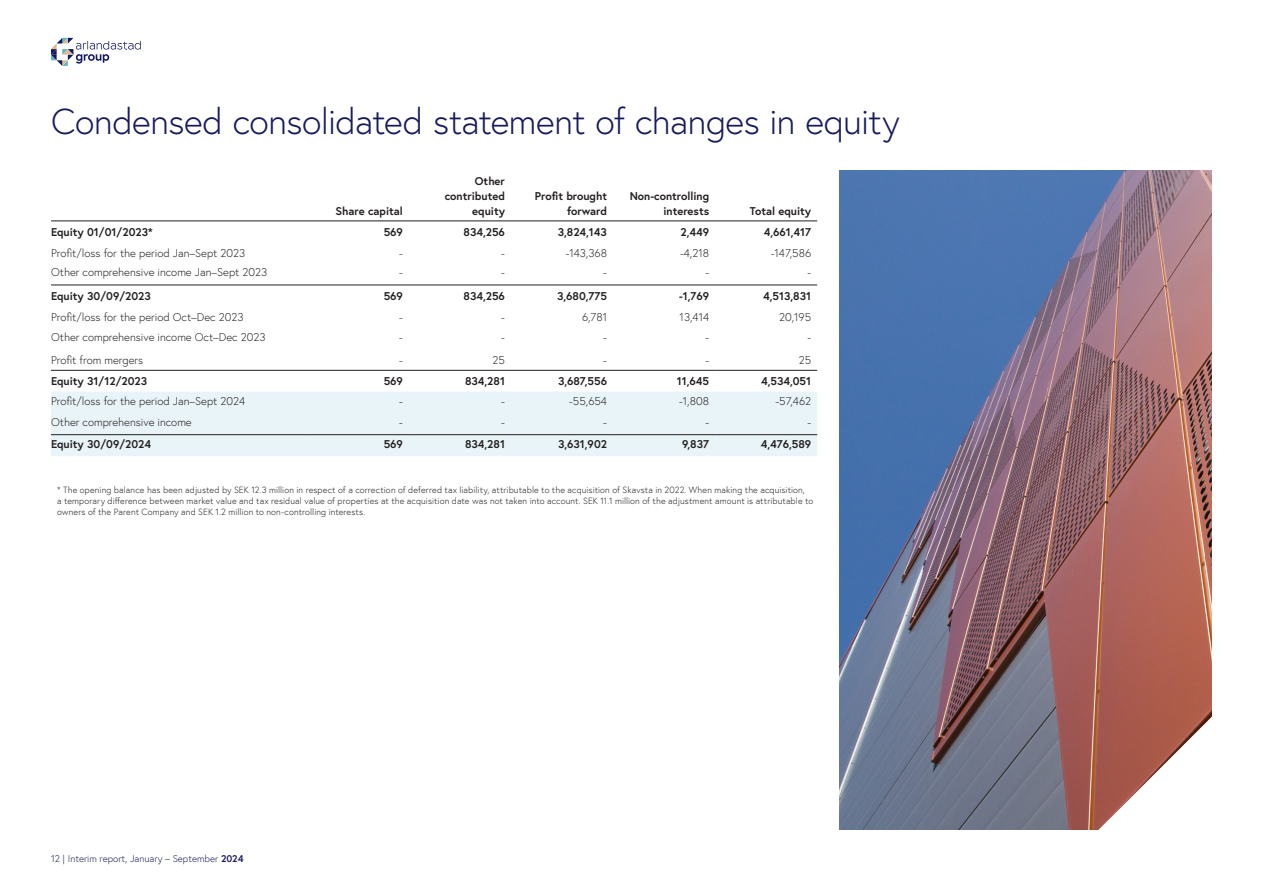
<style>
.page{position:relative;width:1263px;height:893px;background:#fff}
.page>*{position:absolute;margin:0;border:0;box-sizing:border-box;transform-origin:0 0}
.H0_Siffror_-_Midnight_Blue{font:300 36px "Europa";letter-spacing:-.015em;color:#171a5c}
.Text_tabell___Bold{font:300 11.25px "Europa";color:#231f20}
.Rubrik_tabell___Höger{font:700 11.25px/15px "Europa";color:#231f20;text-align:right}
.Text_tabell___Light{font:300 11.25px "Europa";color:#231f20}
.Siffror_tabell___Light{font:700 11.25px "Europa";color:#231f20}
.Siffror_tabell_-_Bold{font:700 11.25px "Europa";color:#231f20}
.Siffror_tabell___Light-2{font:300 11.25px "Europa";color:#231f20}
.Siffror_tabell_-_Bold-2{font:300 11.25px "Europa";color:#231f20}
.Text_tabell___Bold-2{font:700 11.25px "Europa";color:#231f20}
.Text_tabell___Light-2{font:700 11.25px "Europa";color:#231f20}
.t1{font:300 9.75px "Europa";color:#171a5c}
.Rubrik_tabell___Vänster{font:300 9px/11.2px "Europa";letter-spacing:.01em;color:#231f20}
.s1{font-weight:700}
</style>
<div class="page">
<img style="left:839px;top:170px;width:373px;height:659px">
<svg style="left:1035px;top:665px;width:177px;height:165px"></svg>
<div style="left:51px;top:392px;width:766px;height:64px;background:#e9f4f8"></div>
<hr style="left:51px;top:221px;width:256px;height:1px;background:#231f20">
<hr style="left:307px;top:221px;width:102px;height:1px;background:#231f20">
<hr style="left:409px;top:221px;width:102px;height:1px;background:#231f20">
<hr style="left:511px;top:221px;width:102px;height:1px;background:#231f20">
<hr style="left:613px;top:221px;width:102px;height:1px;background:#231f20">
<hr style="left:715px;top:221px;width:102px;height:1px;background:#231f20">
<hr style="left:51px;top:434px;width:256px;height:1px;background:#231f20">
<hr style="left:307px;top:434px;width:102px;height:1px;background:#231f20">
<hr style="left:409px;top:434px;width:102px;height:1px;background:#231f20">
<hr style="left:511px;top:434px;width:102px;height:1px;background:#231f20">
<hr style="left:613px;top:434px;width:102px;height:1px;background:#231f20">
<hr style="left:715px;top:434px;width:102px;height:1px;background:#231f20">
<hr style="left:51px;top:370px;width:256px;height:1px;background:#231f20">
<hr style="left:307px;top:370px;width:102px;height:1px;background:#231f20">
<hr style="left:409px;top:370px;width:102px;height:1px;background:#231f20">
<hr style="left:511px;top:370px;width:102px;height:1px;background:#231f20">
<hr style="left:613px;top:370px;width:102px;height:1px;background:#231f20">
<hr style="left:715px;top:370px;width:102px;height:1px;background:#231f20">
<hr style="left:51px;top:285px;width:256px;height:1px;background:#231f20">
<hr style="left:307px;top:285px;width:102px;height:1px;background:#231f20">
<hr style="left:409px;top:285px;width:102px;height:1px;background:#231f20">
<hr style="left:511px;top:285px;width:102px;height:1px;background:#231f20">
<hr style="left:613px;top:285px;width:102px;height:1px;background:#231f20">
<hr style="left:715px;top:285px;width:102px;height:1px;background:#231f20">
<svg style="left:51px;top:38px;width:90px;height:28px"></svg>
<p class="H0_Siffror_-_Midnight_Blue" style="left:51px;top:99px;width:850px">Condensed consolidated statement of changes in equity</p>
<p class="Rubrik_tabell___Höger" style="left:335px;top:203px;width:69px">Share capital</p>
<p class="Rubrik_tabell___Höger" style="left:445px;top:173px;width:62px">Other contributed equity</p>
<p class="Rubrik_tabell___Höger" style="left:535px;top:188px;width:74px">Profit brought forward</p>
<p class="Rubrik_tabell___Höger" style="left:630px;top:188px;width:81px">Non-controlling interests</p>
<p class="Rubrik_tabell___Höger" style="left:750px;top:203px;width:63px">Total equity</p>
<p class="Text_tabell___Bold-2" style="left:51px;top:224px;width:103px">Equity 01/01/2023*</p>
<p class="Siffror_tabell_-_Bold" style="left:384px;top:224px;width:21px">569</p>
<p class="Siffror_tabell_-_Bold" style="left:464px;top:224px;width:43px">834,256</p>
<p class="Siffror_tabell_-_Bold" style="left:558px;top:224px;width:51px">3,824,143</p>
<p class="Siffror_tabell_-_Bold" style="left:680px;top:224px;width:30px">2,449</p>
<p class="Siffror_tabell_-_Bold" style="left:764px;top:224px;width:49px">4,661,417</p>
<p class="Text_tabell___Light" style="left:51px;top:246px;width:196px">Profit/loss for the period Jan–Sept 2023</p>
<p class="Siffror_tabell___Light-2" style="left:399px;top:246px;width:5px">-</p>
<p class="Siffror_tabell___Light-2" style="left:501px;top:246px;width:5px">-</p>
<p class="Siffror_tabell___Light-2" style="left:566px;top:246px;width:43px">-143,368</p>
<p class="Siffror_tabell___Light-2" style="left:680px;top:246px;width:30px">-4,218</p>
<p class="Siffror_tabell___Light-2" style="left:771px;top:246px;width:42px">-147,586</p>
<p class="Text_tabell___Bold" style="left:51px;top:265px;width:218px">Other comprehensive income Jan–Sept 2023</p>
<p class="Siffror_tabell_-_Bold-2" style="left:399px;top:265px;width:5px">-</p>
<p class="Siffror_tabell_-_Bold-2" style="left:501px;top:265px;width:5px">-</p>
<p class="Siffror_tabell_-_Bold-2" style="left:603px;top:265px;width:5px">-</p>
<p class="Siffror_tabell_-_Bold-2" style="left:705px;top:265px;width:5px">-</p>
<p class="Siffror_tabell_-_Bold-2" style="left:807px;top:265px;width:5px">-</p>
<p class="Text_tabell___Light-2" style="left:51px;top:288px;width:101px">Equity 30/09/2023</p>
<p class="Siffror_tabell___Light" style="left:384px;top:288px;width:21px">569</p>
<p class="Siffror_tabell___Light" style="left:464px;top:288px;width:43px">834,256</p>
<p class="Siffror_tabell___Light" style="left:557px;top:288px;width:51px">3,680,775</p>
<p class="Siffror_tabell___Light" style="left:679px;top:288px;width:32px">-1,769</p>
<p class="Siffror_tabell___Light" style="left:763px;top:288px;width:49px">4,513,831</p>
<p class="Text_tabell___Light" style="left:51px;top:310px;width:194px">Profit/loss for the period Oct–Dec 2023</p>
<p class="Siffror_tabell___Light-2" style="left:399px;top:310px;width:5px">-</p>
<p class="Siffror_tabell___Light-2" style="left:501px;top:310px;width:5px">-</p>
<p class="Siffror_tabell___Light-2" style="left:582px;top:310px;width:27px">6,781</p>
<p class="Siffror_tabell___Light-2" style="left:680px;top:310px;width:31px">13,414</p>
<p class="Siffror_tabell___Light-2" style="left:779px;top:310px;width:34px">20,195</p>
<p class="Text_tabell___Bold" style="left:51px;top:330px;width:216px">Other comprehensive income Oct–Dec 2023</p>
<p class="Siffror_tabell_-_Bold-2" style="left:399px;top:330px;width:5px">-</p>
<p class="Siffror_tabell_-_Bold-2" style="left:501px;top:330px;width:5px">-</p>
<p class="Siffror_tabell_-_Bold-2" style="left:603px;top:330px;width:5px">-</p>
<p class="Siffror_tabell_-_Bold-2" style="left:705px;top:330px;width:5px">-</p>
<p class="Siffror_tabell_-_Bold-2" style="left:807px;top:330px;width:5px">-</p>
<p class="Text_tabell___Light" style="left:51px;top:353px;width:94px">Profit from mergers</p>
<p class="Siffror_tabell___Light-2" style="left:399px;top:353px;width:5px">-</p>
<p class="Siffror_tabell___Light-2" style="left:492px;top:353px;width:14px">25</p>
<p class="Siffror_tabell___Light-2" style="left:603px;top:353px;width:5px">-</p>
<p class="Siffror_tabell___Light-2" style="left:705px;top:353px;width:5px">-</p>
<p class="Siffror_tabell___Light-2" style="left:799px;top:353px;width:14px">25</p>
<p class="Text_tabell___Light-2" style="left:51px;top:374px;width:98px">Equity 31/12/2023</p>
<p class="Siffror_tabell___Light" style="left:384px;top:374px;width:21px">569</p>
<p class="Siffror_tabell___Light" style="left:465px;top:374px;width:41px">834,281</p>
<p class="Siffror_tabell___Light" style="left:558px;top:374px;width:51px">3,687,556</p>
<p class="Siffror_tabell___Light" style="left:677px;top:374px;width:34px">11,645</p>
<p class="Siffror_tabell___Light" style="left:761px;top:374px;width:52px">4,534,051</p>
<p class="Text_tabell___Bold" style="left:51px;top:394px;width:196px">Profit/loss for the period Jan–Sept 2024</p>
<p class="Siffror_tabell_-_Bold-2" style="left:399px;top:394px;width:5px">-</p>
<p class="Siffror_tabell_-_Bold-2" style="left:501px;top:394px;width:5px">-</p>
<p class="Siffror_tabell_-_Bold-2" style="left:569px;top:394px;width:39px">-55,654</p>
<p class="Siffror_tabell_-_Bold-2" style="left:679px;top:394px;width:31px">-1,808</p>
<p class="Siffror_tabell_-_Bold-2" style="left:775px;top:394px;width:37px">-57,462</p>
<p class="Text_tabell___Bold" style="left:51px;top:415px;width:142px">Other comprehensive income</p>
<p class="Siffror_tabell_-_Bold-2" style="left:399px;top:415px;width:5px">-</p>
<p class="Siffror_tabell_-_Bold-2" style="left:501px;top:415px;width:5px">-</p>
<p class="Siffror_tabell_-_Bold-2" style="left:603px;top:415px;width:5px">-</p>
<p class="Siffror_tabell_-_Bold-2" style="left:705px;top:415px;width:5px">-</p>
<p class="Siffror_tabell_-_Bold-2" style="left:807px;top:415px;width:5px">-</p>
<p class="Text_tabell___Bold-2" style="left:51px;top:436px;width:102px">Equity 30/09/2024</p>
<p class="Siffror_tabell_-_Bold" style="left:384px;top:436px;width:21px">569</p>
<p class="Siffror_tabell_-_Bold" style="left:465px;top:436px;width:41px">834,281</p>
<p class="Siffror_tabell_-_Bold" style="left:558px;top:436px;width:50px">3,631,902</p>
<p class="Siffror_tabell_-_Bold" style="left:682px;top:436px;width:29px">9,837</p>
<p class="Siffror_tabell_-_Bold" style="left:761px;top:436px;width:52px">4,476,589</p>
<p class="Rubrik_tabell___Vänster" style="left:57px;top:484px;width:758px">* The opening balance has been adjusted by SEK 12.3 million in respect of a correction of deferred tax liability, attributable to the acquisition of Skavsta in 2022. When making the acquisition,<br>a temporary difference between market value and tax residual value of properties at the acquisition date was not taken into account. SEK 11.1 million of the adjustment amount is attributable to owners of the Parent Company and SEK 1.2 million to non-controlling interests.</p>
<p class="t1" style="left:51px;top:852px;width:194px">12 | Interim report, January – September <span class="s1">2024</span></p>
</div>
